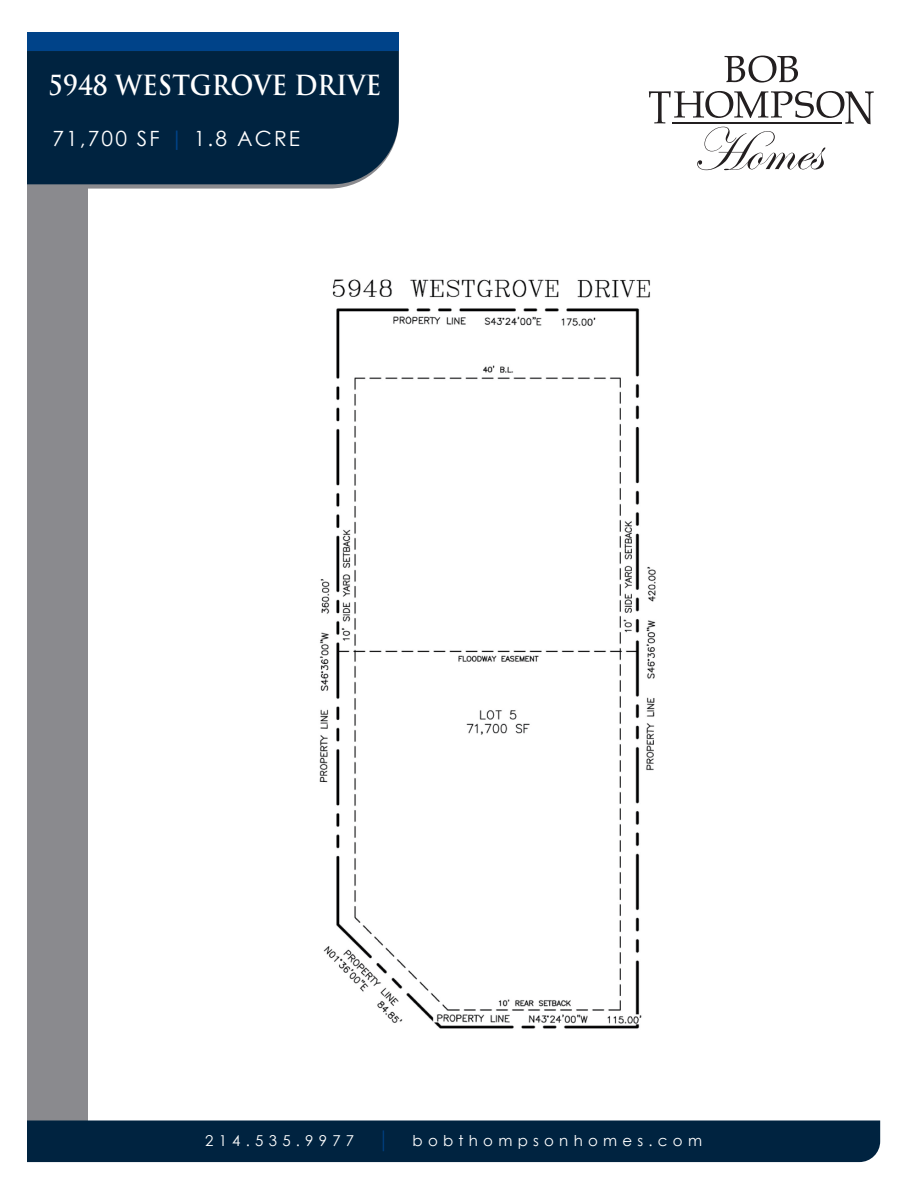
<style>
.page{position:relative;width:918px;height:1188px;background:#fff}
.page>*{position:absolute;margin:0;border:0;box-sizing:border-box;transform-origin:0 0}
.t1{font:700 27px "Trajan Pro";color:#fff;scale:.92 1}
.t2{font:21px "Century Gothic";letter-spacing:.1em;color:#fff}
.t3{font:15px "Century Gothic";letter-spacing:.35em;color:#fff}
.s1{color:#004389}
.s2{font-size:22.5px;color:#004389}
</style>
<div class="page">
<img style="left:319px;top:279px;width:337px;height:750px">
<div style="left:27px;top:168px;width:60px;height:994px;background:#8a8a8e"></div>
<div style="left:27px;top:1120px;width:853px;height:42px;background:#002340"></div>
<svg style="left:27px;top:184px;width:327px;height:5px;fill:#8a8a8e"></svg>
<div style="left:27px;top:51px;width:372px;height:133px;background:#002340"></div>
<div style="left:27px;top:33px;width:372px;height:18px;background:#004389"></div>
<svg style="left:725px;top:56px;width:73px;height:27px"></svg>
<svg style="left:649px;top:91px;width:225px;height:79px"></svg>
<p class="t1" style="left:48px;top:69px;width:363px">5948 WESTGROVE DRIVE</p>
<p class="t2" style="left:52px;top:124px;width:249px">71,700 SF <span class="s1">|</span> 1.8 ACRE</p>
<p class="t3" style="left:205px;top:1130px;width:185px">214.535.9977 <span class="s2">|</span></p>
<p class="t3" style="left:413px;top:1130px;width:291px">bobthompsonhomes.com</p>
</div>
